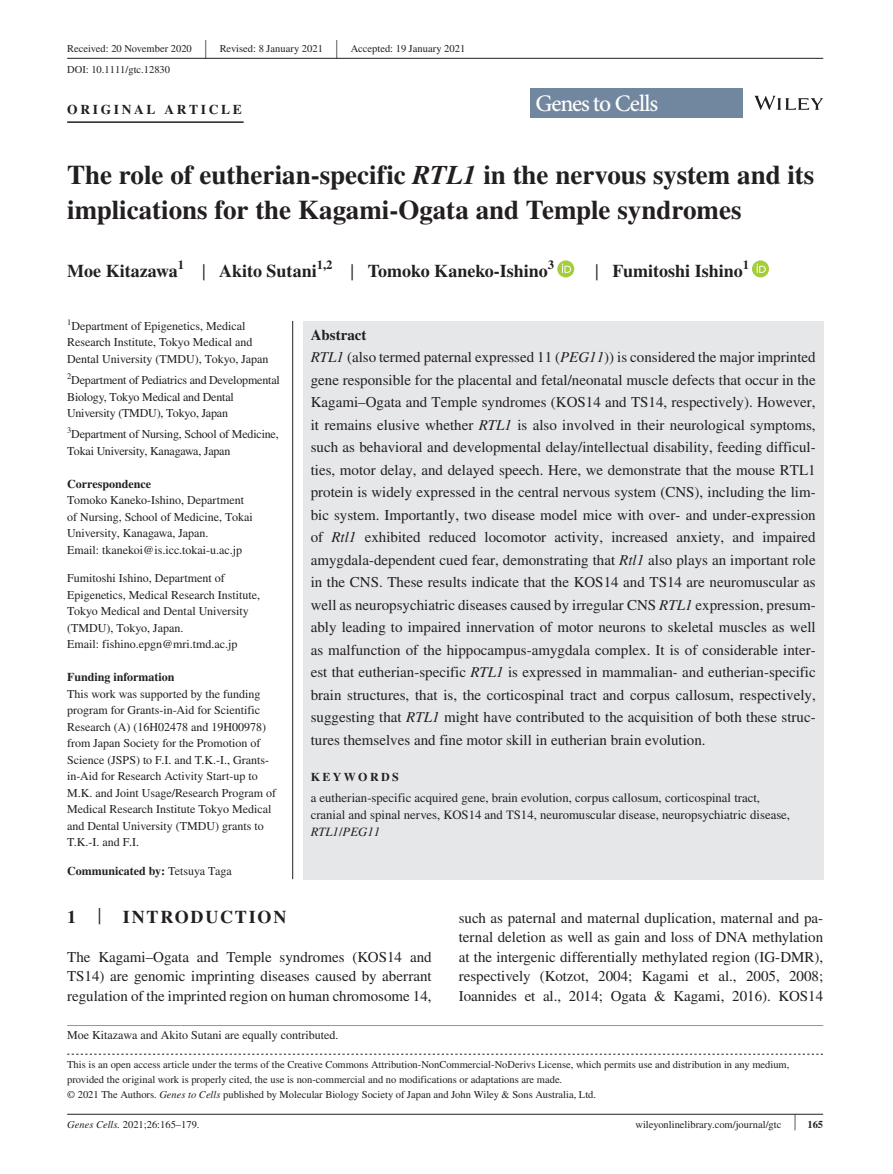
<style>
.page{position:relative;width:893px;height:1174px;background:#fff}
.page>*{position:absolute;margin:0;border:0;box-sizing:border-box;transform-origin:0 0}
.t1{font:700 27px/34.5px "STIX";color:#231f20}
.t2{font:26.55px "STIX";color:#231f20;scale:.4 1}
.t3{font:500 23.7px "Minion Pro";letter-spacing:-.045em;color:#fff}
.t4{font:700 18px "STIX";color:#231f20}
.t5{font:700 18px "STIX";letter-spacing:.1em;color:#231f20}
.t6{font:15px/22.5px "STIX";color:#231f20;text-align:justify}
.t7{font:700 13.5px "STIX";letter-spacing:.2em;color:#231f20}
.t8{font:12.75px/17.2px "STIX";color:#231f20}
.t9{font:12px/16.5px "STIX";color:#231f20}
.t10{font:700 12px "STIX";color:#231f20}
.t11{font:700 12px "STIX";letter-spacing:.2em;color:#231f20}
.t12{font:10.5px/15px "STIX";color:#231f20}
.t13{font:700 10.5px "STIX";color:#231f20}
.t14{font:8.4px "STIX";color:#231f20}
.s1{font-style:italic}
.s2{font-weight:400;font-size:23.4px}
.s3{font-weight:400}
.s4{font-weight:700}
.s5{font-weight:400;font-size:23.7px}
.s6{font-weight:400;font-size:23.1px}
</style>
<div class="page">
<hr style="left:67px;top:1113px;width:756px;height:1px;background:#231f20">
<svg style="left:754px;top:96px;width:69px;height:14px"></svg>
<div style="left:530px;top:88px;width:212px;height:30px;background:#7187a0"></div>
<hr style="left:67px;top:58px;width:756px;height:1px;background:#231f20">
<hr style="left:67px;top:121px;width:177px;height:2px;background:#231f20">
<div style="left:557px;top:260px;width:17px;height:17px;background:#a5cd39;border-radius:50%"></div>
<svg style="left:562px;top:263px;width:9px;height:10px"></svg>
<div style="left:752px;top:260px;width:17px;height:17px;background:#a5cd39;border-radius:50%"></div>
<svg style="left:756px;top:263px;width:10px;height:10px"></svg>
<svg style="left:67px;top:1053px;width:756px;height:1px"></svg>
<hr style="left:67px;top:1025px;width:756px;height:1px;background:#939598">
<hr style="left:292px;top:321px;width:1px;height:558px;background:#231f20">
<div style="left:303px;top:321px;width:520px;height:526px;background:#e6e7e9"></div>
<div style="left:303px;top:846px;width:520px;height:33px;background:#e6e7e9"></div>
<p class="t12" style="left:67px;top:41px;width:126px">Received: 20 November 2020</p>
<h2 class="t2" style="left:205px;top:31px;width:7px">|</h2>
<p class="t12" style="left:220px;top:41px;width:105px">Revised: 8 January 2021</p>
<h2 class="t2" style="left:336px;top:31px;width:7px">|</h2>
<p class="t12" style="left:351px;top:41px;width:116px">Accepted: 19 January 2021</p>
<p class="t12" style="left:67px;top:63px;width:104px">DOI: 10.1111/gtc.12830</p>
<p class="t7" style="left:67px;top:101px;width:176px">ORIGINAL ARTICLE</p>
<h3 class="t3" style="left:535px;top:87px;width:124px">Genes to Cells</h3>
<h1 class="t1" style="left:67px;top:158px;width:749px">The role of eutherian-specific <span class="s1">RTL1</span> in the nervous system and its implications for the Kagami-Ogata and Temple syndromes</h1>
<p class="t4" style="left:67px;top:261px;width:489px">Moe Kitazawa<sup>1</sup> <span class="s2">|</span> Akito Sutani<sup>1,2</sup> <span class="s2">|</span> Tomoko Kaneko-Ishino<sup>3</sup></p>
<p class="t4" style="left:595px;top:261px;width:155px"><span class="s2">|</span> Fumitoshi Ishino<sup>1</sup></p>
<p class="t9" style="left:67px;top:318px;width:203px"><sup>1</sup>Department of Epigenetics, Medical<br>Research Institute, Tokyo Medical and<br>Dental University (TMDU), Tokyo, Japan</p>
<p class="t9" style="left:67px;top:372px;width:214px"><sup>2</sup>Department of Pediatrics and Developmental<br>Biology, Tokyo Medical and Dental<br>University (TMDU), Tokyo, Japan</p>
<p class="t14" style="left:67px;top:424px;width:6px">3</p>
<p class="t9" style="left:67px;top:426px;width:213px;text-indent:4px">Department of Nursing, School of Medicine,<br>Tokai University, Kanagawa, Japan</p>
<p class="t10" style="left:67px;top:476px;width:85px">Correspondence</p>
<p class="t9" style="left:67px;top:492px;width:187px">Tomoko Kaneko-Ishino, Department of Nursing, School of Medicine, Tokai University, Kanagawa, Japan.<br>Email: tkanekoi@is.icc.tokai-u.ac.jp</p>
<p class="t9" style="left:67px;top:570px;width:194px">Fumitoshi Ishino, Department of Epigenetics, Medical Research Institute, Tokyo Medical and Dental University (TMDU), Tokyo, Japan.<br>Email: fishino.epgn@mri.tmd.ac.jp</p>
<p class="t10" style="left:67px;top:670px;width:109px">Funding information</p>
<p class="t9" style="left:67px;top:686px;width:210px">This work was supported by the funding program for Grants-in-Aid for Scientific Research (A) (16H02478 and 19H00978) from Japan Society for the Promotion of Science (JSPS) to F.I. and T.K.-I., Grants&shy;in-Aid for Research Activity Start-up to M.K. and Joint Usage/Research Program of Medical Research Institute Tokyo Medical and Dental University (TMDU) grants to T.K.-I. and F.I.</p>
<p class="t10" style="left:67px;top:863px;width:166px">Communicated by: <span class="s3">Tetsuya Taga</span></p>
<p class="t6" style="left:311px;top:324px;width:507px;text-align:left"><span class="s4">Abstract<br></span><span class="s1">RTL1</span> (also termed paternal expressed 11 (<span class="s1">PEG11</span>)) is considered the major imprinted gene responsible for the placental and fetal/neonatal muscle defects that occur in the Kagami–Ogata and Temple syndromes (KOS14 and TS14, respectively). However, it remains elusive whether <span class="s1">RTL1</span> is also involved in their neurological symptoms, such as behavioral and developmental delay/intellectual disability, feeding difficul&shy;ties, motor delay, and delayed speech. Here, we demonstrate that the mouse RTL1 protein is widely expressed in the central nervous system (CNS), including the lim&shy;bic system. Importantly, two disease model mice with over- and under-expression of <span class="s1">Rtl1</span> exhibited reduced locomotor activity, increased anxiety, and impaired amygdala-dependent cued fear, demonstrating that <span class="s1">Rtl1</span> also plays an important role in the CNS. These results indicate that the KOS14 and TS14 are neuromuscular as well as neuropsychiatric diseases caused by irregular CNS <span class="s1">RTL1</span> expression, presum&shy;ably leading to impaired innervation of motor neurons to skeletal muscles as well as malfunction of the hippocampus-amygdala complex. It is of considerable inter&shy;est that eutherian-specific <span class="s1">RTL1</span> is expressed in mammalian- and eutherian-specific brain structures, that is, the corticospinal tract and corpus callosum, respectively, suggesting that <span class="s1">RTL1</span> might have contributed to the acquisition of both these struc&shy;tures themselves and fine motor skill in eutherian brain evolution.</p>
<p class="t11" style="left:311px;top:769px;width:90px">KEYWORDS</p>
<p class="t8" style="left:311px;top:790px;width:481px">a eutherian-specific acquired gene, brain evolution, corpus callosum, corticospinal tract, cranial and spinal nerves, KOS14 and TS14, neuromuscular disease, neuropsychiatric disease,<br><span class="s1">RTL1</span>/<span class="s1">PEG11</span></p>
<p class="t5" style="left:67px;top:905px;width:221px">1 <span class="s5">|</span> INTRODUCTION</p>
<p class="t6" style="left:67px;top:947px;width:366px;line-height:19.5px">The Kagami–Ogata and Temple syndromes (KOS14 and TS14) are genomic imprinting diseases caused by aberrant regulation of the imprinted region on human chromosome 14,</p>
<p class="t9" style="left:67px;top:1028px;width:273px">Moe Kitazawa and Akito Sutani are equally contributed.</p>
<p class="t6" style="left:459px;top:908px;width:366px;line-height:19.5px">such as paternal and maternal duplication, maternal and pa&shy;ternal deletion as well as gain and loss of DNA methylation at the intergenic differentially methylated region (IG-DMR), respectively (Kotzot, 2004; Kagami et al., 2005, 2008; Ioannides et al., 2014; Ogata &amp; Kagami, 2016). KOS14</p>
<p class="t12" style="left:67px;top:1057px;width:724px">This is an open access article under the terms of the Creative Commons Attribution-NonCommercial-NoDerivs License, which permits use and distribution in any medium, provided the original work is properly cited, the use is non-commercial and no modifications or adaptations are made.<br>© 2021 The Authors. <span class="s1">Genes to Cells</span> published by Molecular Biology Society of Japan and John Wiley &amp; Sons Australia, Ltd.</p>
<p class="t12" style="left:67px;top:1117px;width:134px"><span class="s1">Genes Cells.</span> 2021;26:165–179.</p>
<p class="t13" style="left:794px;top:1118px;width:30px"><span class="s6">|</span> 165</p>
<p class="t12" style="left:635px;top:1117px;width:147px">wileyonlinelibrary.com/journal/gtc</p>
</div>
